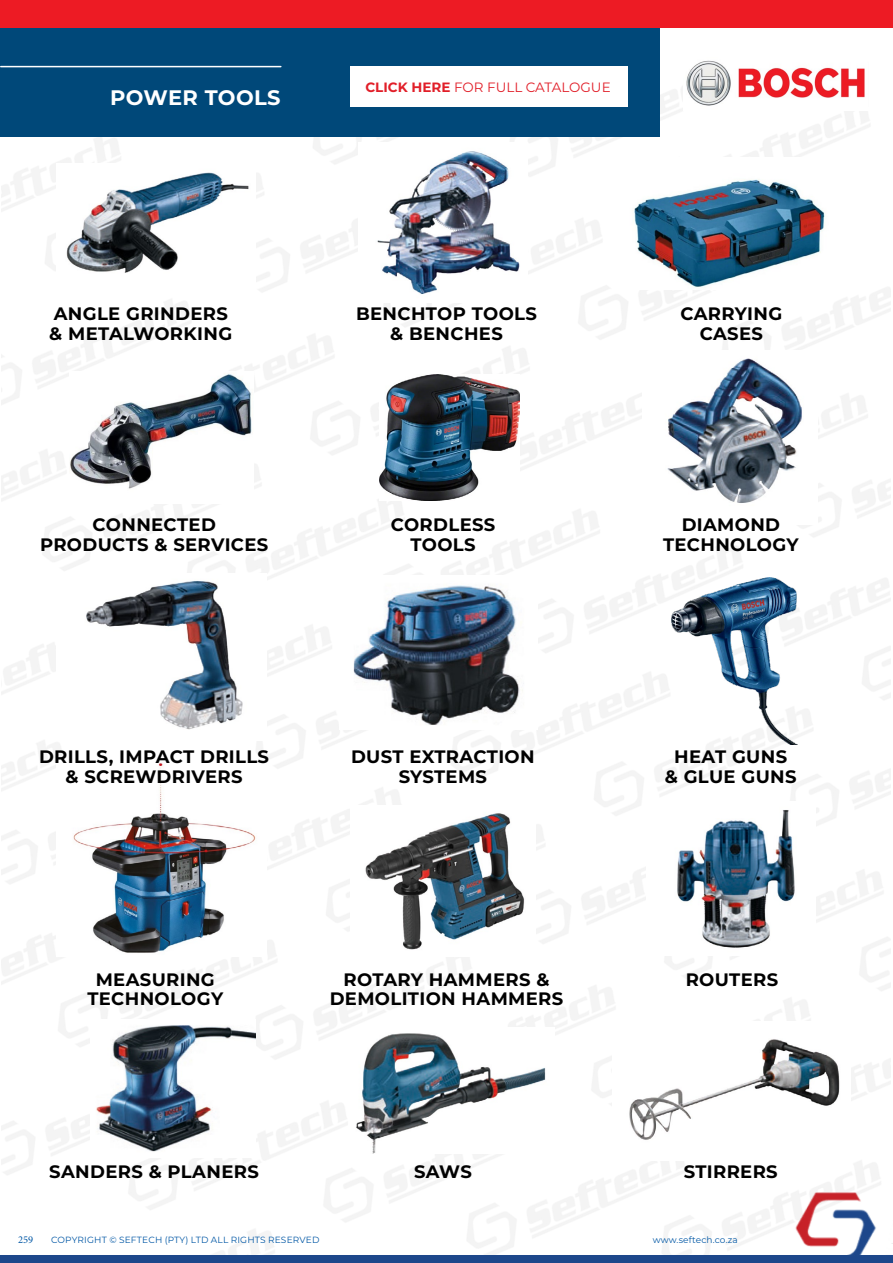
<style>
.page{position:relative;width:893px;height:1263px;background:#fff}
.page>*{position:absolute;margin:0;border:0;box-sizing:border-box;transform-origin:0 0}
.t1{font:700 21px "Montserrat";letter-spacing:.02em;color:#fff}
.t2{font:700 18px/19.5px "Montserrat";letter-spacing:.02em;color:#000;text-align:center}
.t3{font:13.5px "Montserrat";color:#e11e28}
.t4{font:10.5px "Minion Pro";color:#0057a5}
.t5{font:9px "Montserrat";letter-spacing:.02em;color:#0057a5}
.s1{font-weight:700}
</style>
<div class="page">
<img style="left:1px;top:28px;width:890px;height:1145px">
<img style="left:0;top:1173px;width:893px;height:90px">
<div style="left:0;top:25px;width:659px;height:112px;background:#004879"></div>
<hr style="left:1px;top:66px;width:280px;height:1px;background:#fff">
<div style="left:0;top:0;width:893px;height:28px;background:#ed1b24"></div>
<img style="left:683px;top:57px;width:186px;height:54px">
<img style="left:57px;top:163px;width:199px;height:126px">
<img style="left:358px;top:142px;width:170px;height:161px">
<img style="left:626px;top:158px;width:210px;height:131px">
<img style="left:70px;top:372px;width:183px;height:131px">
<img style="left:380px;top:374px;width:139px;height:126px">
<img style="left:643px;top:350px;width:175px;height:174px">
<img style="left:57px;top:574px;width:210px;height:166px">
<img style="left:340px;top:576px;width:197px;height:153px">
<img style="left:672px;top:577px;width:125px;height:167px">
<img style="left:57px;top:758px;width:210px;height:198px">
<img style="left:350px;top:806px;width:186px;height:150px">
<img style="left:647px;top:802px;width:169px;height:153px">
<img style="left:91px;top:1019px;width:165px;height:138px">
<img style="left:355px;top:1028px;width:199px;height:126px">
<img style="left:612px;top:1021px;width:238px;height:140px">
<div style="left:350px;top:66px;width:277px;height:40px;background:#fff"></div>
<p class="t1" style="left:110px;top:83px;width:172px">POWER TOOLS</p>
<p class="t3" style="left:365px;top:78px;width:247px"><span class="s1">CLICK HERE</span> FOR FULL CATALOGUE</p>
<p class="t2" style="left:49px;top:303px;width:185px;text-align:left">ANGLE GRINDERS &amp; METALWORKING</p>
<p class="t2" style="left:356px;top:303px;width:182px">BENCHTOP TOOLS &amp; BENCHES</p>
<p class="t2" style="left:680px;top:303px;width:103px">CARRYING<br>CASES</p>
<p class="t2" style="left:40px;top:514px;width:230px">CONNECTED<br>PRODUCTS &amp; SERVICES</p>
<p class="t2" style="left:391px;top:514px;width:106px">CORDLESS<br>TOOLS</p>
<p class="t2" style="left:663px;top:514px;width:137px">DIAMOND<br>TECHNOLOGY</p>
<p class="t2" style="left:39px;top:746px;width:232px">DRILLS, IMPACT DRILLS &amp; SCREWDRIVERS</p>
<p class="t2" style="left:351px;top:746px;width:185px">DUST EXTRACTION<br>SYSTEMS</p>
<p class="t2" style="left:665px;top:746px;width:133px">HEAT GUNS<br>&amp; GLUE GUNS</p>
<p class="t2" style="left:87px;top:968px;width:137px">MEASURING<br>TECHNOLOGY</p>
<p class="t2" style="left:330px;top:968px;width:235px">ROTARY HAMMERS &amp;<br>DEMOLITION HAMMERS</p>
<p class="t2" style="left:686px;top:968px;width:94px">ROUTERS</p>
<p class="t2" style="left:49px;top:1161px;width:211px">SANDERS &amp; PLANERS</p>
<p class="t2" style="left:414px;top:1161px;width:59px">SAWS</p>
<p class="t2" style="left:684px;top:1161px;width:96px">STIRRERS</p>
<p class="t4" style="left:18px;top:1233px;width:17px">259</p>
<p class="t5" style="left:51px;top:1234px;width:270px">COPYRIGHT © SEFTECH (PTY) LTD ALL RIGHTS RESERVED</p>
<p class="t5" style="left:653px;top:1234px;width:87px">www.seftech.co.za</p>
</div>
